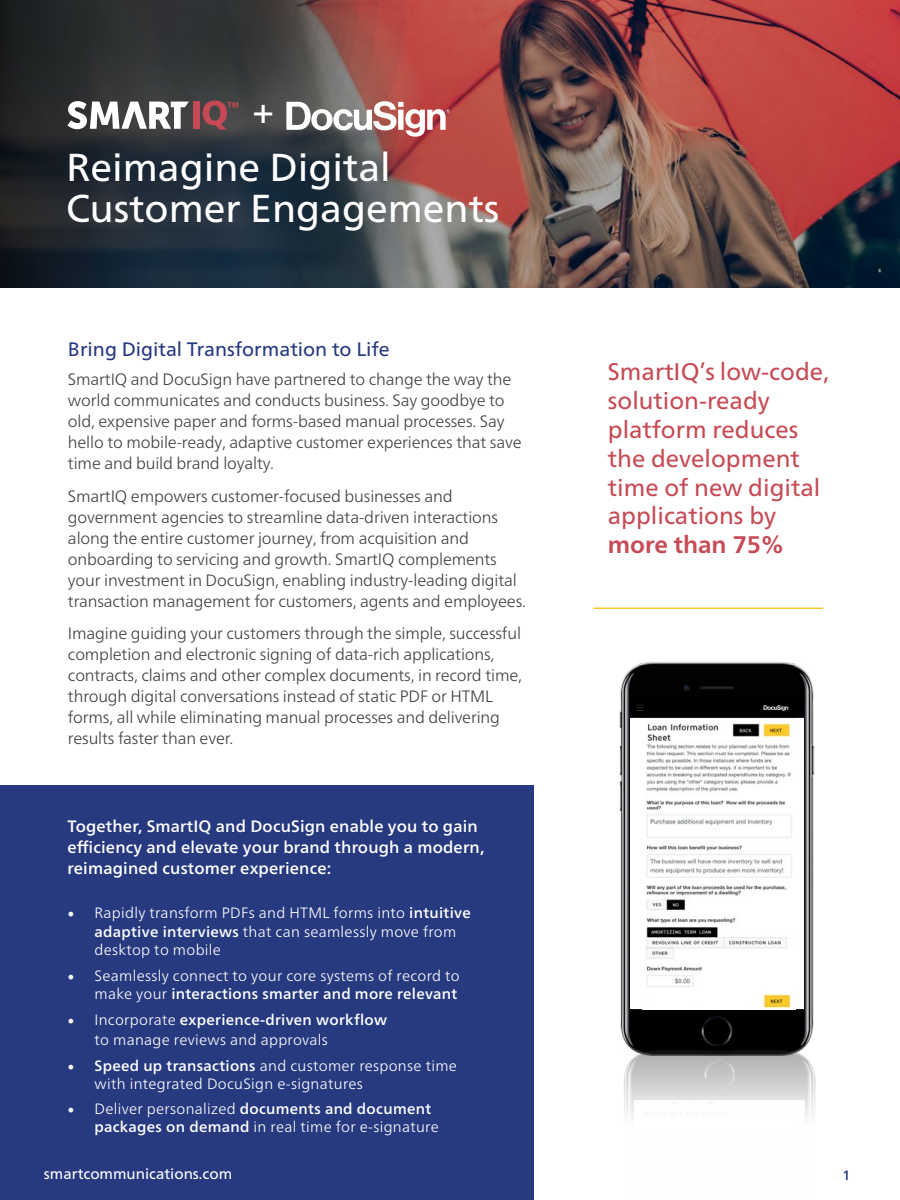
<style>
.page{position:relative;width:900px;height:1200px;background:#fff}
.page>*{position:absolute;margin:0;border:0;box-sizing:border-box;transform-origin:0 0}
.t1{font:39px/40.8px "Frutiger Neue LT Pro";color:#fff}
.t2{font:36px "Frutiger Neue LT Pro";color:#fff}
.t3{font:24px/28.8px "Frutiger Neue LT Pro";color:#c64b55}
.t4{font:700 24px "Frutiger Neue LT Pro";color:#c64b55}
.t5{font:19.5px "Frutiger Neue LT Pro";color:#27397f}
.t6{font:300 16.5px/21px "Frutiger Neue LT Pro";letter-spacing:-.01em;color:#414042}
.t7{font:500 16.5px/21px "Frutiger Neue LT Pro";letter-spacing:.01em;color:#fff}
.t8{font:300 15px/18px "Frutiger Neue LT Pro";letter-spacing:.02em;color:#fff}
.t9{font:15px "Frutiger Neue LT Pro";color:#fff}
.t10{font:500 13.5px "Frutiger Neue LT Pro";color:#27397f}
.s1{font-family:"Minion Pro";font-weight:400;font-size:18px}
.s2{font-weight:500}
</style>
<div class="page">
<div style="left:0;top:785px;width:533px;height:415px;background:#27397f"></div>
<img style="left:0;top:0;width:900px;height:287px">
<svg style="left:286px;top:101px;width:164px;height:36px"></svg>
<div style="left:194px;top:102px;width:6px;height:27px;background:#c54a56"></div>
<svg style="left:203px;top:101px;width:35px;height:29px"></svg>
<svg style="left:68px;top:101px;width:121px;height:28px"></svg>
<img style="left:533px;top:661px;width:282px;height:347px">
<hr style="left:593px;top:607px;width:230px;height:2px;background:#ffc628">
<img style="left:533px;top:1008px;width:283px;height:192px">
<img style="left:630px;top:698px;width:172px;height:20px">
<div style="left:630px;top:718px;width:174px;height:291px;background:#fff"></div>
<img style="left:642px;top:718px;width:154px;height:291px">
<div style="left:634px;top:721px;width:11px;height:285px;background:#fff"></div>
<h2 class="t2" style="left:253px;top:89px;width:22px">+</h2>
<h1 class="t1" style="left:66px;top:147px;width:435px">Reimagine Digital<br>Customer Engagements</h1>
<p class="t5" style="left:68px;top:337px;width:323px">Bring Digital Transformation to Life</p>
<p class="t6" style="left:68px;top:369px;width:455px">SmartIQ and DocuSign have partnered to change the way the world communicates and conducts business. Say goodbye to old, expensive paper and forms-based manual processes. Say hello to mobile-ready, adaptive customer experiences that save time and build brand loyalty.</p>
<p class="t6" style="left:68px;top:485px;width:460px">SmartIQ empowers customer-focused businesses and government agencies to streamline data-driven interactions along the entire customer journey, from acquisition and onboarding to servicing and growth. SmartIQ complements your investment in DocuSign, enabling industry-leading digital transaction management for customers, agents and employees.</p>
<p class="t6" style="left:68px;top:623px;width:455px">Imagine guiding your customers through the simple, successful completion and electronic signing of data-rich applications, contracts, claims and other complex documents, in record time, through digital conversations instead of static PDF or HTML forms, all while eliminating manual processes and delivering results faster than ever.</p>
<h3 class="t3" style="left:608px;top:357px;width:223px">SmartIQ’s low-code, solution-ready platform reduces the development time of new digital applications by</h3>
<h3 class="t4" style="left:608px;top:531px;width:178px">more than 75%</h3>
<p class="t7" style="left:68px;top:815px;width:418px">Together, SmartIQ and DocuSign enable you to gain efficiency and elevate your brand through a modern, reimagined customer experience:</p>
<p class="t8" style="left:94px;top:902px;width:378px;line-height:19.8px;text-indent:-27px"><span class="s1">•</span> Rapidly transform PDFs and HTML forms into <span class="s2">intuitive adaptive interviews</span> that can seamlessly move from</p>
<p class="t8" style="left:94px;top:941px;width:128px">desktop to mobile</p>
<p class="t8" style="left:68px;top:967px;width:394px;text-align:right"><span class="s1">•</span> Seamlessly connect to your core systems of record to make your <span class="s2">interactions smarter and more relevant</span></p>
<p class="t8" style="left:94px;top:1010px;width:294px;line-height:19.8px;text-indent:-27px"><span class="s1">•</span> Incorporate <span class="s2">experience-driven workflow </span>to manage reviews and approvals</p>
<p class="t8" style="left:94px;top:1056px;width:364px;text-indent:-27px"><span class="s1">•</span> <span class="s2">Speed up transactions</span> and customer response time with integrated DocuSign e-signatures</p>
<p class="t8" style="left:94px;top:1100px;width:346px;text-indent:-27px"><span class="s1">•</span> Deliver personalized <span class="s2">documents and document packages on demand</span> in real time for e-signature</p>
<p class="t9" style="left:44px;top:1165px;width:190px">smartcommunications.com</p>
<p class="t10" style="left:843px;top:1167px;width:9px">1</p>
</div>
